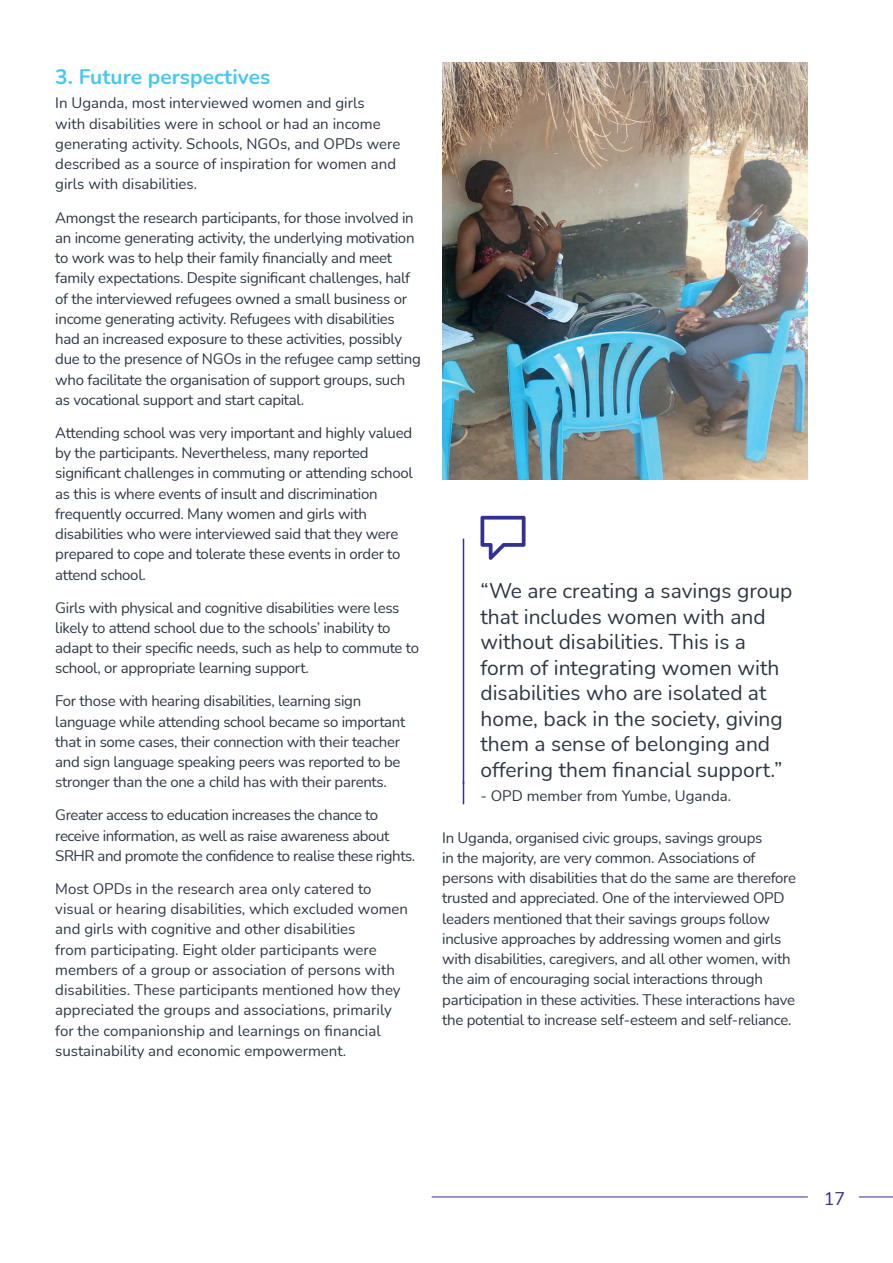
<style>
.page{position:relative;width:893px;height:1263px;background:#fff}
.page>*{position:absolute;margin:0;border:0;box-sizing:border-box;transform-origin:0 0}
.Quote_black{font:21px/25.5px "Nunito";color:#2e3745}
.heading_3_green{font:700 21px "Nunito";color:#48c8f0}
.t1{font:18px "Nunito";color:#323092}
.body_copy{font:15px/20.2px "Nunito";letter-spacing:-.02em;color:#2e3745}
.body_copy-2{font:15px/20.2px "Nunito";color:#2e3745}
.quote_attribute_blac{font:15px "Nunito";color:#2e3745}
</style>
<div class="page">
<hr style="left:859px;top:1196px;width:34px;height:1px;background:#323092">
<hr style="left:432px;top:1196px;width:375px;height:1px;background:#323092">
<hr style="left:463px;top:539px;width:1px;height:245px;background:#323092">
<svg style="left:463px;top:784px;width:1px;height:20px"></svg>
<svg style="left:480px;top:516px;width:45px;height:44px"></svg>
<img style="left:442px;top:63px;width:366px;height:416px">
<p class="heading_3_green" style="left:55px;top:62px;width:217px">3. Future perspectives</p>
<p class="body_copy-2" style="left:55px;top:93px;width:347px">In Uganda, most interviewed women and girls<br>with disabilities were in school or had an income generating activity. Schools, NGOs, and OPDs were described as a source of inspiration for women and girls with disabilities.</p>
<p class="body_copy" style="left:55px;top:207px;width:367px">Amongst the research participants, for those involved in an income generating activity, the underlying motivation to work was to help their family financially and meet family expectations. Despite significant challenges, half of the interviewed refugees owned a small business or income generating activity. Refugees with disabilities had an increased exposure to these activities, possibly due to the presence of NGOs in the refugee camp setting who facilitate the organisation of support groups, such as vocational support and start capital.</p>
<p class="body_copy" style="left:55px;top:422px;width:359px">Attending school was very important and highly valued by the participants. Nevertheless, many reported significant challenges in commuting or attending school as this is where events of insult and discrimination frequently occurred. Many women and girls with disabilities who were interviewed said that they were prepared to cope and tolerate these events in order to attend school.</p>
<p class="body_copy" style="left:55px;top:597px;width:365px">Girls with physical and cognitive disabilities were less likely to attend school due to the schools’ inability to adapt to their specific needs, such as help to commute to school, or appropriate learning support.</p>
<p class="body_copy" style="left:55px;top:690px;width:352px">For those with hearing disabilities, learning sign language while attending school became so important that in some cases, their connection with their teacher and sign language speaking peers was reported to be stronger than the one a child has with their parents.</p>
<p class="body_copy" style="left:55px;top:804px;width:361px">Greater access to education increases the chance to receive information, as well as raise awareness about<br>SRHR and promote the confidence to realise these rights.</p>
<p class="body_copy-2" style="left:55px;top:878px;width:354px">Most OPDs in the research area only catered to visual or hearing disabilities, which excluded women and girls with cognitive and other disabilities<br>from participating. Eight older participants were members of a group or association of persons with disabilities. These participants mentioned how they appreciated the groups and associations, primarily for the companionship and learnings on financial sustainability and economic empowerment.</p>
<p class="Quote_black" style="left:480px;top:577px;width:313px">“We are creating a savings group that includes women with and without disabilities. This is a form of integrating women with disabilities who are isolated at home, back in the society, giving them a sense of belonging and offering them financial support.”</p>
<p class="quote_attribute_blac" style="left:480px;top:785px;width:252px">- OPD member from Yumbe, Uganda.</p>
<p class="body_copy" style="left:442px;top:827px;width:355px">In Uganda, organised civic groups, savings groups<br>in the majority, are very common. Associations of persons with disabilities that do the same are therefore trusted and appreciated. One of the interviewed OPD leaders mentioned that their savings groups follow inclusive approaches by addressing women and girls with disabilities, caregivers, and all other women, with the aim of encouraging social interactions through participation in these activities. These interactions have the potential to increase self-esteem and self-reliance.</p>
<p class="t1" style="left:824px;top:1186px;width:23px">17</p>
</div>
